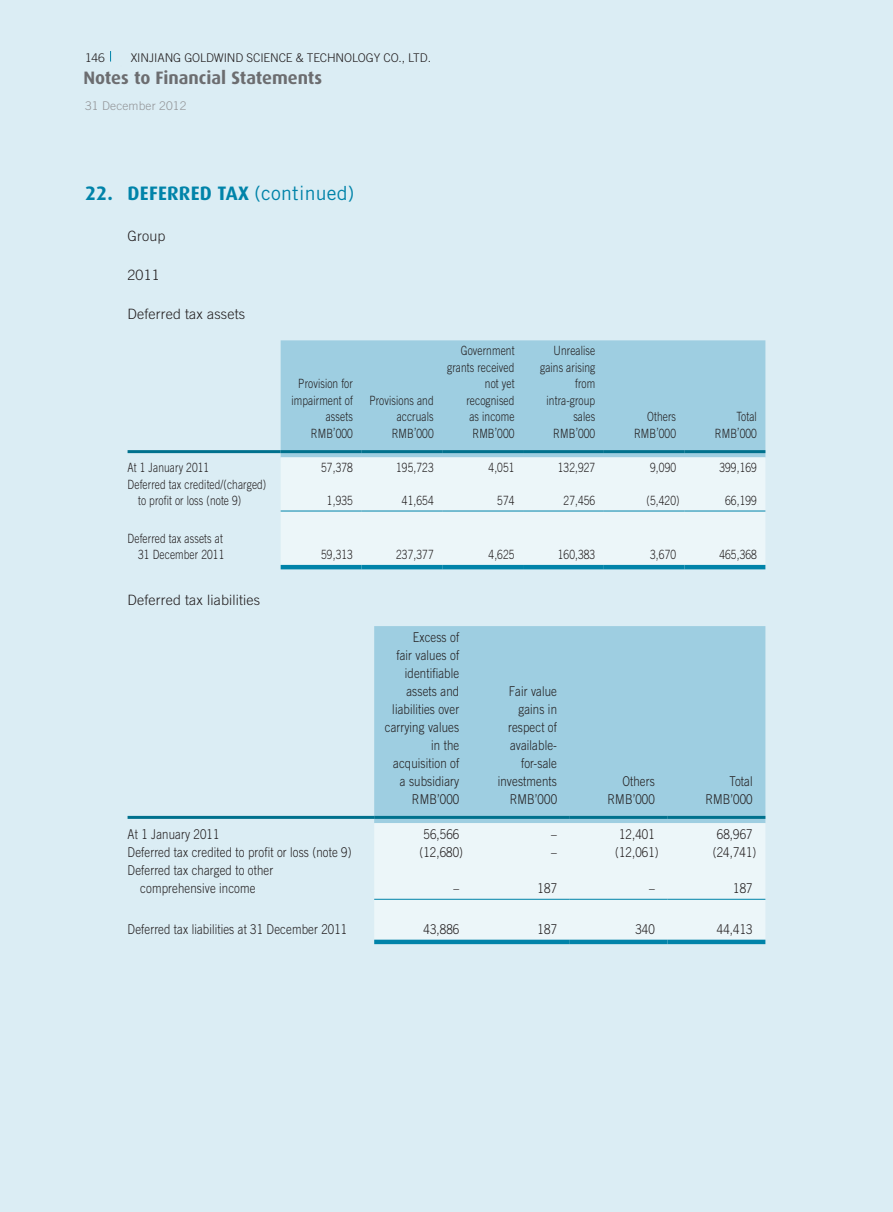
<style>
.page{position:relative;width:893px;height:1212px;background:#dbedf4}
.page>*{position:absolute;margin:0;border:0;box-sizing:border-box;transform-origin:0 0}
.Heading_1{font:700 19.5px "Dax";letter-spacing:.01em;color:#0083a9}
.t1{font:700 18px "Dax";letter-spacing:-.005em;color:#6c6d70}
.Body_Text{font:300 14.25px "Trade Gothic LT Std";letter-spacing:.01em;color:#231f20}
.Body_Text-2{font:300 13.5px/18px "Trade Gothic LT Std";letter-spacing:.01em;color:#231f20;text-align:center;scale:.85 1}
.Body_Text-3{font:300 12.75px/16.5px "Trade Gothic LT Std";letter-spacing:.01em;color:#231f20;scale:.8 1}
.t2{font:300 12px "Trade Gothic LT Std";letter-spacing:-.01em;color:#231f20}
.t3{font:300 12px "Trade Gothic LT Std";letter-spacing:.01em;color:#939598}
.s1{font-family:"Trade Gothic LT Std";font-weight:400}
</style>
<div class="page">
<div style="left:281px;top:340px;width:484px;height:117px;background:#9ecee1"></div>
<div style="left:281px;top:458px;width:484px;height:106px;background:#ecf6f9"></div>
<hr style="left:128px;top:450px;width:153px;height:3px;background:#00718d">
<hr style="left:281px;top:450px;width:80px;height:3px;background:#00718d">
<hr style="left:361px;top:450px;width:81px;height:3px;background:#00718d">
<hr style="left:442px;top:450px;width:81px;height:3px;background:#00718d">
<hr style="left:523px;top:450px;width:81px;height:3px;background:#00718d">
<hr style="left:604px;top:450px;width:81px;height:3px;background:#00718d">
<hr style="left:685px;top:450px;width:80px;height:3px;background:#00718d">
<hr style="left:281px;top:511px;width:80px;height:1px;background:#0083a9">
<hr style="left:361px;top:511px;width:81px;height:1px;background:#0083a9">
<hr style="left:442px;top:511px;width:81px;height:1px;background:#0083a9">
<hr style="left:523px;top:511px;width:81px;height:1px;background:#0083a9">
<hr style="left:604px;top:511px;width:81px;height:1px;background:#0083a9">
<hr style="left:685px;top:511px;width:80px;height:1px;background:#0083a9">
<hr style="left:281px;top:565px;width:80px;height:4px;background:#0083a9">
<hr style="left:361px;top:565px;width:81px;height:4px;background:#0083a9">
<hr style="left:442px;top:565px;width:81px;height:4px;background:#0083a9">
<hr style="left:523px;top:565px;width:81px;height:4px;background:#0083a9">
<hr style="left:604px;top:565px;width:81px;height:4px;background:#0083a9">
<hr style="left:685px;top:565px;width:80px;height:4px;background:#0083a9">
<div style="left:374px;top:626px;width:391px;height:197px;background:#9ecee1"></div>
<div style="left:374px;top:823px;width:391px;height:117px;background:#ecf6f9"></div>
<hr style="left:128px;top:816px;width:246px;height:3px;background:#00718d">
<hr style="left:374px;top:816px;width:98px;height:3px;background:#00718d">
<hr style="left:472px;top:816px;width:98px;height:3px;background:#00718d">
<hr style="left:570px;top:816px;width:98px;height:3px;background:#00718d">
<hr style="left:668px;top:816px;width:97px;height:3px;background:#00718d">
<hr style="left:374px;top:899px;width:98px;height:1px;background:#0083a9">
<hr style="left:472px;top:899px;width:98px;height:1px;background:#0083a9">
<hr style="left:570px;top:899px;width:98px;height:1px;background:#0083a9">
<hr style="left:668px;top:899px;width:97px;height:1px;background:#0083a9">
<hr style="left:374px;top:940px;width:98px;height:4px;background:#0083a9">
<hr style="left:472px;top:940px;width:98px;height:4px;background:#0083a9">
<hr style="left:570px;top:940px;width:98px;height:4px;background:#0083a9">
<hr style="left:668px;top:940px;width:97px;height:4px;background:#0083a9">
<p class="t2" style="left:85px;top:50px;width:21px">146</p>
<p class="t2" style="left:131px;top:50px;width:302px">XINJIANG GOLDWIND SCIENCE &amp; TECHNOLOGY CO., LTD.</p>
<h2 class="t1" style="left:83px;top:68px;width:240px">Notes to Financial Statements</h2>
<p class="t3" style="left:85px;top:99px;width:103px">31 December 2012</p>
<p class="Heading_1" style="left:85px;top:182px;width:271px">22. DEFERRED TAX <span class="s1">(continued)</span></p>
<p class="Body_Text" style="left:128px;top:227px;width:39px">Group</p>
<p class="Body_Text" style="left:128px;top:266px;width:34px">2011</p>
<p class="Body_Text" style="left:128px;top:305px;width:119px">Deferred tax assets</p>
<p class="Body_Text-3" style="left:298px;top:375px;width:70px">Provision for</p>
<p class="Body_Text-3" style="left:291px;top:392px;width:78px">impairment of</p>
<p class="Body_Text-3" style="left:326px;top:408px;width:35px">assets</p>
<p class="Body_Text-3" style="left:369px;top:392px;width:82px">Provisions and</p>
<p class="Body_Text-3" style="left:397px;top:408px;width:48px">accruals</p>
<p class="Body_Text-3" style="left:461px;top:342px;width:69px">Government</p>
<p class="Body_Text-3" style="left:447px;top:359px;width:86px">grants received</p>
<p class="Body_Text-3" style="left:485px;top:375px;width:38px">not yet</p>
<p class="Body_Text-3" style="left:466px;top:392px;width:62px">recognised</p>
<p class="Body_Text-3" style="left:469px;top:408px;width:58px">as income</p>
<p class="Body_Text-3" style="left:554px;top:342px;width:54px">Unrealise</p>
<p class="Body_Text-3" style="left:540px;top:359px;width:70px">gains arising</p>
<p class="Body_Text-3" style="left:575px;top:375px;width:27px">from</p>
<p class="Body_Text-3" style="left:547px;top:392px;width:62px">intra-group</p>
<p class="Body_Text-3" style="left:573px;top:408px;width:29px">sales</p>
<p class="Body_Text-3" style="left:647px;top:408px;width:38px">Others</p>
<p class="Body_Text-3" style="left:736px;top:408px;width:27px">Total</p>
<p class="Body_Text-3" style="left:311px;top:425px;width:54px">RMB’000</p>
<p class="Body_Text-3" style="left:392px;top:425px;width:54px">RMB’000</p>
<p class="Body_Text-3" style="left:472px;top:425px;width:54px">RMB’000</p>
<p class="Body_Text-3" style="left:553px;top:425px;width:54px">RMB’000</p>
<p class="Body_Text-3" style="left:634px;top:425px;width:54px">RMB’000</p>
<p class="Body_Text-3" style="left:715px;top:425px;width:54px">RMB’000</p>
<p class="Body_Text-3" style="left:128px;top:459px;width:104px">At 1 January 2011</p>
<p class="Body_Text-3" style="left:321px;top:459px;width:41px">57,378</p>
<p class="Body_Text-3" style="left:396px;top:459px;width:48px">195,723</p>
<p class="Body_Text-3" style="left:489px;top:459px;width:34px">4,051</p>
<p class="Body_Text-3" style="left:558px;top:459px;width:48px">132,927</p>
<p class="Body_Text-3" style="left:650px;top:459px;width:34px">9,090</p>
<p class="Body_Text-3" style="left:719px;top:459px;width:48px">399,169</p>
<p class="Body_Text-3" style="left:138px;top:476px;width:162px;text-indent:-11px">Deferred tax credited/(charged) to profit or loss (note 9)</p>
<p class="Body_Text-3" style="left:327px;top:492px;width:34px">1,935</p>
<p class="Body_Text-3" style="left:402px;top:492px;width:41px">41,654</p>
<p class="Body_Text-3" style="left:497px;top:492px;width:23px">574</p>
<p class="Body_Text-3" style="left:564px;top:492px;width:41px">27,456</p>
<p class="Body_Text-3" style="left:646px;top:492px;width:43px">(5,420)</p>
<p class="Body_Text-3" style="left:725px;top:492px;width:41px">66,199</p>
<p class="Body_Text-3" style="left:128px;top:530px;width:122px;text-align:right">Deferred tax assets at<br>31 December 2011</p>
<p class="Body_Text" style="left:128px;top:591px;width:134px">Deferred tax liabilities</p>
<p class="Body_Text-3" style="left:321px;top:546px;width:41px">59,313</p>
<p class="Body_Text-3" style="left:396px;top:546px;width:48px">237,377</p>
<p class="Body_Text-3" style="left:489px;top:546px;width:34px">4,625</p>
<p class="Body_Text-3" style="left:558px;top:546px;width:48px">160,383</p>
<p class="Body_Text-3" style="left:650px;top:546px;width:34px">3,670</p>
<p class="Body_Text-3" style="left:719px;top:546px;width:48px">465,368</p>
<p class="Body_Text-2" style="left:413px;top:628px;width:56px">Excess of</p>
<p class="Body_Text-2" style="left:396px;top:646px;width:75px">fair values of</p>
<p class="Body_Text-2" style="left:405px;top:664px;width:65px">identifiable</p>
<p class="Body_Text-2" style="left:406px;top:682px;width:64px">assets and</p>
<p class="Body_Text-2" style="left:392px;top:700px;width:80px">liabilities over</p>
<p class="Body_Text-2" style="left:385px;top:718px;width:89px">carrying values</p>
<p class="Body_Text-2" style="left:431px;top:736px;width:35px">in the</p>
<p class="Body_Text-2" style="left:393px;top:754px;width:79px">acquisition of</p>
<p class="Body_Text-2" style="left:400px;top:772px;width:71px">a subsidiary</p>
<p class="Body_Text-2" style="left:509px;top:682px;width:58px">Fair value</p>
<p class="Body_Text-2" style="left:519px;top:700px;width:47px">gains in</p>
<p class="Body_Text-2" style="left:508px;top:718px;width:59px">respect of</p>
<p class="Body_Text-2" style="left:510px;top:736px;width:57px">available-</p>
<p class="Body_Text-2" style="left:521px;top:754px;width:44px">for-sale</p>
<p class="Body_Text-2" style="left:498px;top:772px;width:71px">investments</p>
<p class="Body_Text-2" style="left:622px;top:772px;width:40px">Others</p>
<p class="Body_Text-2" style="left:730px;top:772px;width:29px">Total</p>
<p class="Body_Text-2" style="left:412px;top:790px;width:57px">RMB’000</p>
<p class="Body_Text-2" style="left:510px;top:790px;width:57px">RMB’000</p>
<p class="Body_Text-2" style="left:607px;top:790px;width:57px">RMB’000</p>
<p class="Body_Text-2" style="left:705px;top:790px;width:57px">RMB’000</p>
<p class="Body_Text-2" style="left:128px;top:825px;width:110px">At 1 January 2011</p>
<p class="Body_Text-2" style="left:423px;top:825px;width:44px">56,566</p>
<p class="Body_Text-2" style="left:551px;top:825px;width:8px">–</p>
<p class="Body_Text-2" style="left:619px;top:825px;width:44px">12,401</p>
<p class="Body_Text-2" style="left:717px;top:825px;width:44px">68,967</p>
<p class="Body_Text-2" style="left:128px;top:843px;width:265px">Deferred tax credited to profit or loss (note 9)</p>
<p class="Body_Text-2" style="left:419px;top:843px;width:53px">(12,680)</p>
<p class="Body_Text-2" style="left:551px;top:843px;width:8px">–</p>
<p class="Body_Text-2" style="left:615px;top:843px;width:53px">(12,061)</p>
<p class="Body_Text-2" style="left:713px;top:843px;width:53px">(24,741)</p>
<p class="Body_Text-2" style="left:128px;top:861px;width:173px">Deferred tax charged to other comprehensive income</p>
<p class="Body_Text-2" style="left:453px;top:879px;width:8px">–</p>
<p class="Body_Text-2" style="left:538px;top:879px;width:24px">187</p>
<p class="Body_Text-2" style="left:649px;top:879px;width:8px">–</p>
<p class="Body_Text-2" style="left:733px;top:879px;width:24px">187</p>
<p class="Body_Text-2" style="left:128px;top:920px;width:260px">Deferred tax liabilities at 31 December 2011</p>
<p class="Body_Text-2" style="left:423px;top:920px;width:44px">43,886</p>
<p class="Body_Text-2" style="left:538px;top:920px;width:24px">187</p>
<p class="Body_Text-2" style="left:635px;top:920px;width:24px">340</p>
<p class="Body_Text-2" style="left:717px;top:920px;width:44px">44,413</p>
</div>
